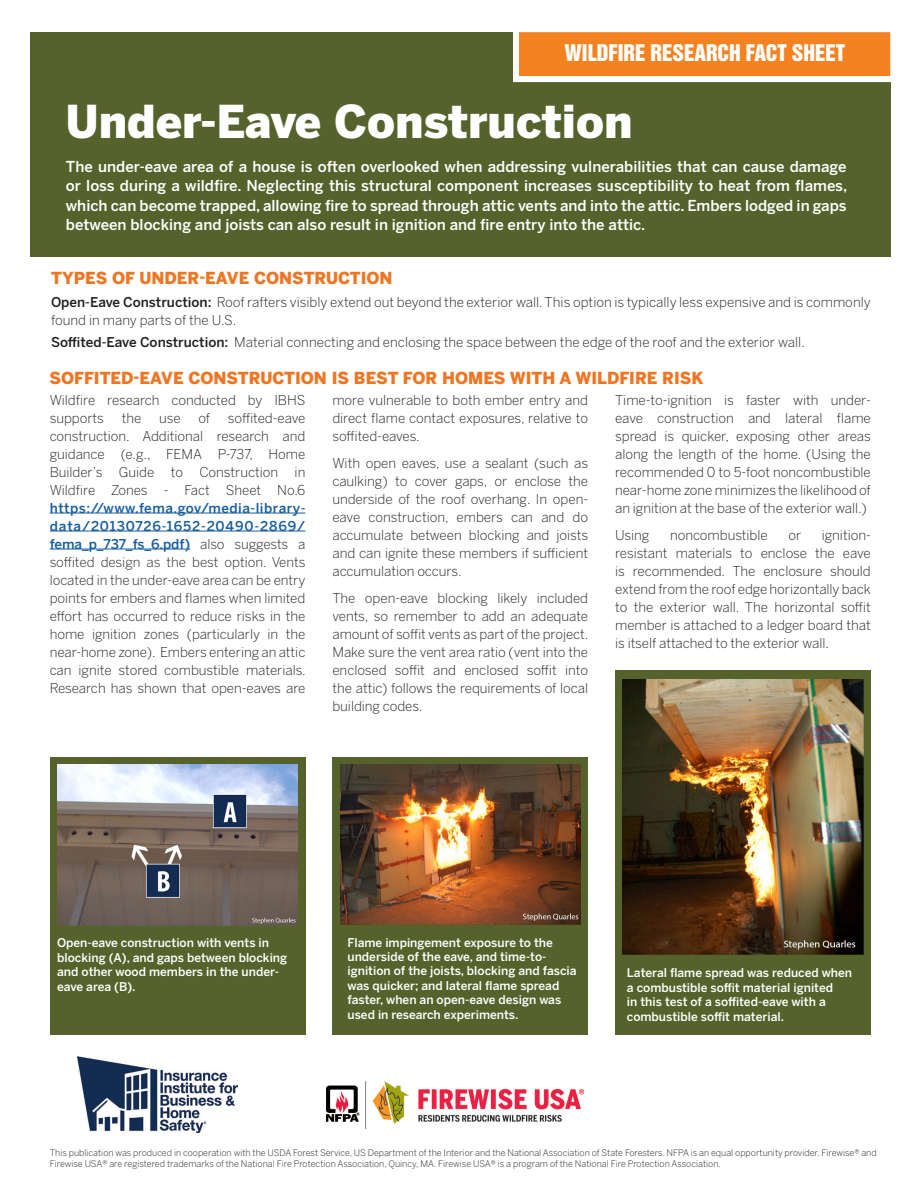
<style>
.page{position:relative;width:918px;height:1188px;background:#fff}
.page>*{position:absolute;margin:0;border:0;box-sizing:border-box;transform-origin:0 0}
.t1{font:900 45px "Benton Sans";color:#fff}
.t2{font:21px "Helvetica Inserat";letter-spacing:-.005em;color:#fff}
.t3{font:900 16.5px "Benton Sans";color:#ee7623}
.t4{font:500 15px/19.5px "Benton Sans";color:#fff;text-align:justify}
.t5{font:300 13.5px/18px "Benton Sans";letter-spacing:-.005em;color:#231f20;text-align:justify}
.t6{font:500 12px/14.4px "Benton Sans";color:#fff}
.t7{font:300 9px/10.5px "Benton Sans";color:#231f20}
.s1{font-weight:500}
.s2{font-weight:500;color:#175d9e}
</style>
<div class="page">
<hr style="left:50px;top:513px;width:255px;height:1px;background:#175d9e">
<hr style="left:50px;top:531px;width:255px;height:1px;background:#175d9e">
<hr style="left:50px;top:549px;width:140px;height:1px;background:#175d9e">
<div style="left:30px;top:32px;width:860px;height:224px;background:#55622b"></div>
<div style="left:513px;top:26px;width:383px;height:56px;background:#f58220;border:6px solid #fff"></div>
<img style="left:77px;top:1056px;width:161px;height:76px">
<div style="left:50px;top:758px;width:255px;height:277px;background:#55622b"></div>
<img style="left:57px;top:764px;width:241px;height:161px">
<div style="left:615px;top:671px;width:256px;height:364px;background:#55622b"></div>
<img style="left:622px;top:679px;width:242px;height:276px">
<img style="left:327px;top:1082px;width:256px;height:46px">
<div style="left:332px;top:758px;width:256px;height:277px;background:#55622b"></div>
<img style="left:340px;top:764px;width:240px;height:161px">
<p class="t2" style="left:565px;top:41px;width:282px">WILDFIRE RESEARCH FACT SHEET</p>
<p class="t1" style="left:66px;top:93px;width:568px">Under-Eave Construction</p>
<p class="t4" style="left:66px;top:157px;width:783px">The under-eave area of a house is often overlooked when addressing vulnerabilities that can cause damage or loss during a wildfire. Neglecting this structural component increases susceptibility to heat from flames, which can become trapped, allowing fire to spread through attic vents and into the attic. Embers lodged in gaps between blocking and joists can also result in ignition and fire entry into the attic.</p>
<p class="t3" style="left:51px;top:268px;width:343px">TYPES OF UNDER-EAVE CONSTRUCTION</p>
<p class="t5" style="left:51px;top:293px;width:821px"><span class="s1">Open-Eave Construction:</span> Roof rafters visibly extend out beyond the exterior wall. This option is typically less expensive and is commonly found in many parts of the U.S.</p>
<p class="t5" style="left:51px;top:334px;width:755px"><span class="s1">Soffited-Eave Construction:</span> Material connecting and enclosing the space between the edge of the roof and the exterior wall.</p>
<p class="t3" style="left:50px;top:367px;width:656px">SOFFITED-EAVE CONSTRUCTION IS BEST FOR HOMES WITH A WILDFIRE RISK</p>
<p class="t5" style="left:50px;top:391px;width:257px">Wildfire research conducted by IBHS supports</p>
<p class="t5" style="left:50px;top:409px;width:258px;text-indent:178px">soffited-eave construction. Additional research and guidance (e.g., FEMA P-737, Home Builder’s Guide to Construction in Wildfire Zones - Fact Sheet No.6 <span class="s2">https://www.fema.gov/media-library&shy;data/20130726-1652-20490-2869/ fema_p_737_fs_6.pdf)</span> also suggests a soffited design as the best option. Vents located in the under-eave area can be entry points for embers and flames when limited effort has occurred to reduce risks in the home ignition zones (particularly in the near-home zone). Embers entering an attic can ignite stored combustible materials.<br>Research has shown that open-eaves are</p>
<p class="t5" style="left:122px;top:409px;width:21px">the</p>
<p class="t5" style="left:159px;top:409px;width:23px">use</p>
<p class="t5" style="left:198px;top:409px;width:13px">of</p>
<p class="t5" style="left:332px;top:391px;width:257px">more vulnerable to both ember entry and direct flame contact exposures, relative to soffited-eaves.</p>
<p class="t5" style="left:332px;top:454px;width:257px">With open eaves, use a sealant (such as caulking) to cover gaps, or enclose the underside of the roof overhang. In open&shy;eave construction, embers can and do accumulate between blocking and joists and can ignite these members if sufficient accumulation occurs.</p>
<p class="t5" style="left:332px;top:589px;width:258px">The open-eave blocking likely included vents, so remember to add an adequate amount of soffit vents as part of the project.<br>Make sure the vent area ratio (vent into the enclosed soffit and enclosed soffit into the attic) follows the requirements of local building codes.</p>
<p class="t5" style="left:615px;top:391px;width:257px">Time-to-ignition is faster with under&shy;eave construction and lateral flame spread is quicker, exposing other areas along the length of the home. (Using the recommended 0 to 5-foot noncombustible near-home zone minimizes the likelihood of an ignition at the base of the exterior wall.)</p>
<p class="t5" style="left:615px;top:526px;width:36px">Using</p>
<p class="t5" style="left:670px;top:526px;width:99px">noncombustible</p>
<p class="t5" style="left:788px;top:526px;width:14px">or</p>
<p class="t5" style="left:615px;top:526px;width:257px;text-indent:207px">ignition&shy;resistant materials to enclose the eave is recommended. The enclosure should extend from the roof edge horizontally back to the exterior wall. The horizontal soffit member is attached to a ledger board that is itself attached to the exterior wall.</p>
<p class="t6" style="left:57px;top:936px;width:232px">Open-eave construction with vents in blocking (A), and gaps between blocking and other wood members in the under&shy;eave area (B).</p>
<p class="t6" style="left:348px;top:935px;width:231px">Flame impingement exposure to the underside of the eave, and time-to&shy;ignition of the joists, blocking and fascia was quicker; and lateral flame spread faster, when an open-eave design was used in research experiments.</p>
<p class="t6" style="left:627px;top:966px;width:227px">Lateral flame spread was reduced when a combustible soffit material ignited<br>in this test of a soffited-eave with a combustible soffit material.</p>
<p class="t7" style="left:50px;top:1148px;width:828px">This publication was produced in cooperation with the USDA Forest Service, US Department of the Interior and the National Association of State Foresters. NFPA is an equal opportunity provider. Firewise® and<br>Firewise USA® are registered trademarks of the National Fire Protection Association, Quincy, MA. Firewise USA® is a program of the National Fire Protection Association.</p>
</div>
